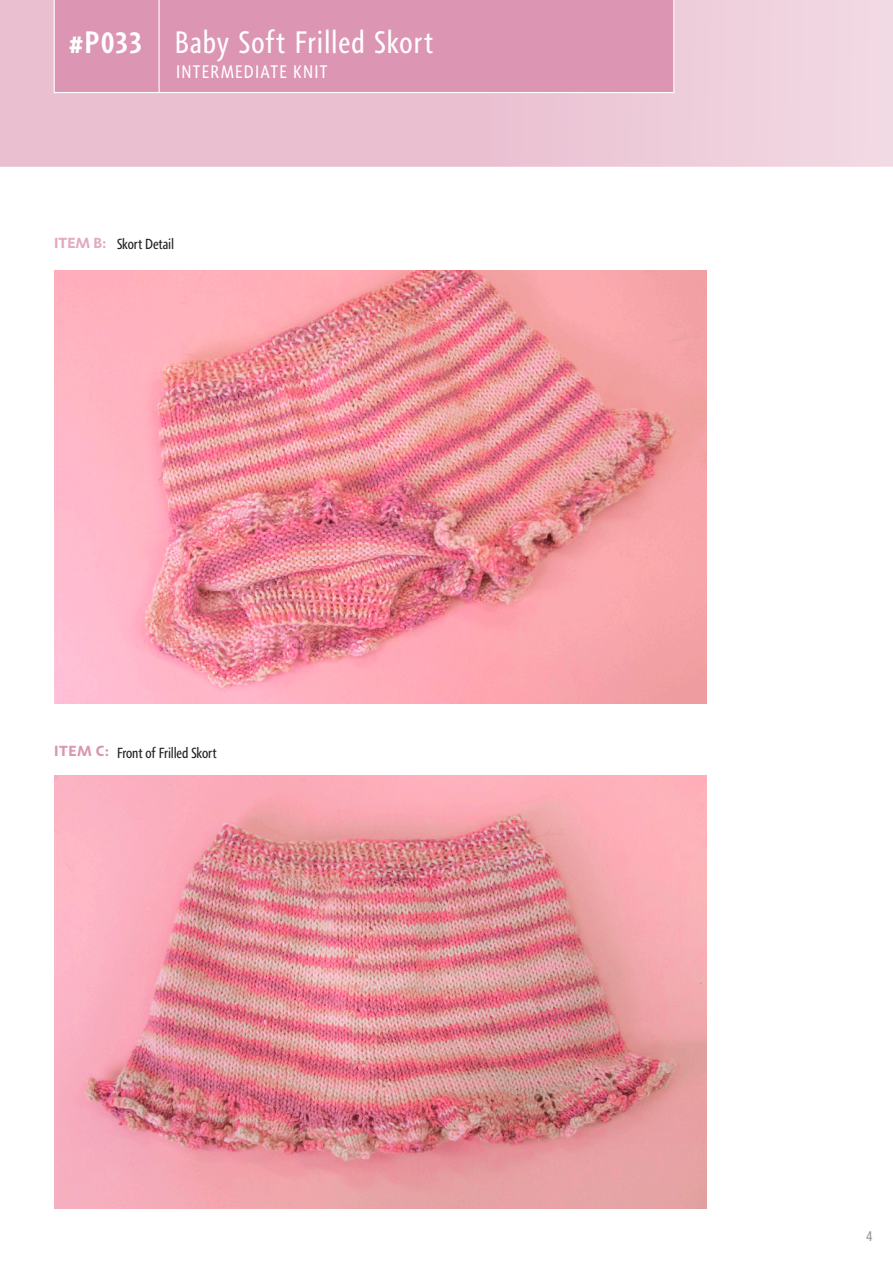
<style>
.page{position:relative;width:893px;height:1263px;background:#fff}
.page>*{position:absolute;margin:0;border:0;box-sizing:border-box;transform-origin:0 0}
.t1{font:condensed 31.8px "Agilita LT Pro";letter-spacing:.03em;color:#fff}
.t2{font:700 condensed 31.8px "Agilita LT Pro";color:#fff}
.t3{font:condensed 18.6px "Agilita LT Pro";letter-spacing:.07em;color:#fff}
.t4{font:condensed 15px "Agilita LT Pro";letter-spacing:-.01em;color:#231f20}
.t5{font:condensed 15px "Agilita LT Pro";color:#949698}
.s1{font-weight:700;font-stretch:normal;color:#e3aac2}
.s2{font-weight:700;font-stretch:normal;color:#dc95b3}
</style>
<div class="page">
<svg style="left:0;top:0;width:893px;height:167px;background:#ecc8d7"></svg>
<div style="left:54px;top:0;width:620px;height:93px;background:#dc95b3"></div>
<hr style="left:159px;top:0;width:1px;height:93px;background:#fff">
<img style="left:54px;top:270px;width:652px;height:433px">
<img style="left:54px;top:776px;width:652px;height:433px">
<h1 class="t2" style="left:69px;top:20px;width:75px">#P033</h1>
<h1 class="t1" style="left:175px;top:21px;width:260px">Baby Soft Frilled Skort</h1>
<p class="t3" style="left:176px;top:59px;width:153px">INTERMEDIATE KNIT</p>
<p class="t4" style="left:54px;top:234px;width:122px"><span class="s1">ITEM B:</span> Skort Detail</p>
<p class="t4" style="left:54px;top:742px;width:164px"><span class="s2">ITEM C:</span> Front of Frilled Skort</p>
<p class="t5" style="left:866px;top:1225px;width:8px">4</p>
</div>
